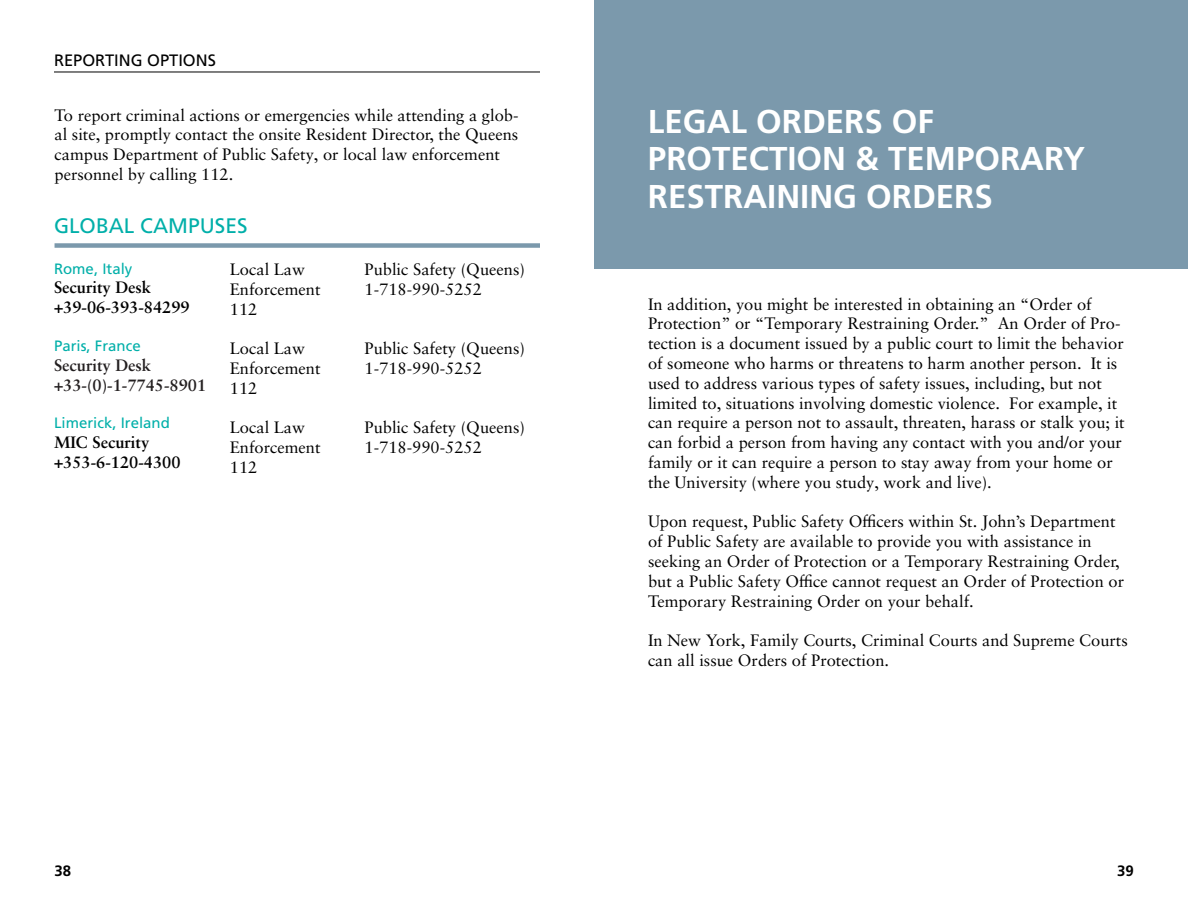
<style>
.page{position:relative;width:1188px;height:918px;background:#fff}
.page>*{position:absolute;margin:0;border:0;box-sizing:border-box;transform-origin:0 0}
.Chapter_Heads__Fruti{font:700 33px/37.5px "Frutiger";color:#fff}
.SubHeads___11_13_2_b{font:21px "Frutiger";color:#00afa9}
.Body_Text_Black___Sa{font:16.5px/19.8px "Sabon LT Pro";color:#000}
.Body_Text_Black___Sa-2{font:700 16.5px "Sabon LT Pro";color:#000}
.Body_Text___Sabon_Bo{font:700 16.5px "Sabon LT Pro";color:#231f20}
.SubHeads___11_13_2_b-2{font:16.5px "Frutiger";color:#000}
.Subheads_2___Frutige{font:15px "Frutiger";color:#00afa9}
.Page_Numbers___Fruti{font:700 15px "Frutiger";color:#000}
</style>
<div class="page">
<hr style="left:54px;top:72px;width:486px;height:1px;background:#000">
<div style="left:55px;top:243px;width:485px;height:5px;background:#7b99ac"></div>
<div style="left:594px;top:0;width:594px;height:269px;background:#7b99ac"></div>
<p class="SubHeads___11_13_2_b-2" style="left:54px;top:51px;width:163px">REPORTING OPTIONS</p>
<p class="Body_Text_Black___Sa" style="left:55px;top:105px;width:466px">To report criminal actions or emergencies while attending a glob&shy;al site, promptly contact the onsite Resident Director, the Queens campus Department of Public Safety, or local law enforcement personnel by calling 112.</p>
<p class="SubHeads___11_13_2_b" style="left:54px;top:214px;width:195px">GLOBAL CAMPUSES</p>
<p class="Subheads_2___Frutige" style="left:54px;top:260px;width:80px">Rome, Italy</p>
<p class="Body_Text_Black___Sa-2" style="left:54px;top:277px;width:99px">Security Desk</p>
<p class="Body_Text_Black___Sa-2" style="left:54px;top:297px;width:137px">+39-06-393-84299</p>
<p class="Subheads_2___Frutige" style="left:54px;top:337px;width:88px">Paris, France</p>
<p class="Body_Text___Sabon_Bo" style="left:54px;top:355px;width:99px">Security Desk</p>
<p class="Body_Text___Sabon_Bo" style="left:54px;top:375px;width:154px">+33-(0)-1-7745-8901</p>
<p class="Subheads_2___Frutige" style="left:54px;top:414px;width:117px">Limerick, Ireland</p>
<p class="Body_Text_Black___Sa-2" style="left:54px;top:432px;width:97px">MIC Security</p>
<p class="Body_Text_Black___Sa-2" style="left:54px;top:452px;width:128px">+353-6-120-4300</p>
<p class="Body_Text_Black___Sa" style="left:230px;top:259px;width:77px">Local Law</p>
<p class="Body_Text_Black___Sa" style="left:230px;top:279px;width:92px">Enforcement</p>
<p class="Body_Text_Black___Sa" style="left:230px;top:299px;width:29px">112</p>
<p class="Body_Text_Black___Sa" style="left:230px;top:338px;width:77px">Local Law</p>
<p class="Body_Text_Black___Sa" style="left:230px;top:358px;width:92px">Enforcement</p>
<p class="Body_Text_Black___Sa" style="left:230px;top:378px;width:29px">112</p>
<p class="Body_Text_Black___Sa" style="left:230px;top:417px;width:77px">Local Law</p>
<p class="Body_Text_Black___Sa" style="left:230px;top:437px;width:92px">Enforcement</p>
<p class="Body_Text_Black___Sa" style="left:230px;top:457px;width:29px">112</p>
<p class="Body_Text_Black___Sa" style="left:364px;top:259px;width:162px">Public Safety (Queens)</p>
<p class="Body_Text_Black___Sa" style="left:364px;top:279px;width:119px">1-718-990-5252</p>
<p class="Body_Text_Black___Sa" style="left:364px;top:338px;width:162px">Public Safety (Queens)</p>
<p class="Body_Text_Black___Sa" style="left:364px;top:358px;width:119px">1-718-990-5252</p>
<p class="Body_Text_Black___Sa" style="left:364px;top:417px;width:162px">Public Safety (Queens)</p>
<p class="Body_Text_Black___Sa" style="left:364px;top:437px;width:119px">1-718-990-5252</p>
<p class="Chapter_Heads__Fruti" style="left:648px;top:102px;width:288px">LEGAL ORDERS OF</p>
<p class="Chapter_Heads__Fruti" style="left:648px;top:140px;width:439px">PROTECTION &amp; TEMPORARY<br>RESTRAINING ORDERS</p>
<p class="Body_Text_Black___Sa" style="left:648px;top:294px;width:478px">In addition, you might be interested in obtaining an “Order of Protection” or “Temporary Restraining Order.” An Order of Pro&shy;tection is a document issued by a public court to limit the behavior of someone who harms or threatens to harm another person. It is used to address various types of safety issues, including, but not limited to, situations involving domestic violence. For example, it can require a person not to assault, threaten, harass or stalk you; it can forbid a person from having any contact with you and/or your family or it can require a person to stay away from your home or the University (where you study, work and live).</p>
<p class="Body_Text_Black___Sa" style="left:648px;top:511px;width:478px">Upon request, Public Safety Officers within St. John’s Department of Public Safety are available to provide you with assistance in seeking an Order of Protection or a Temporary Restraining Order, but a Public Safety Office cannot request an Order of Protection or Temporary Restraining Order on your behalf.</p>
<p class="Body_Text_Black___Sa" style="left:648px;top:630px;width:481px">In New York, Family Courts, Criminal Courts and Supreme Courts can all issue Orders of Protection.</p>
<p class="Page_Numbers___Fruti" style="left:55px;top:862px;width:18px">38</p>
<p class="Page_Numbers___Fruti" style="left:1117px;top:862px;width:18px">39</p>
</div>
